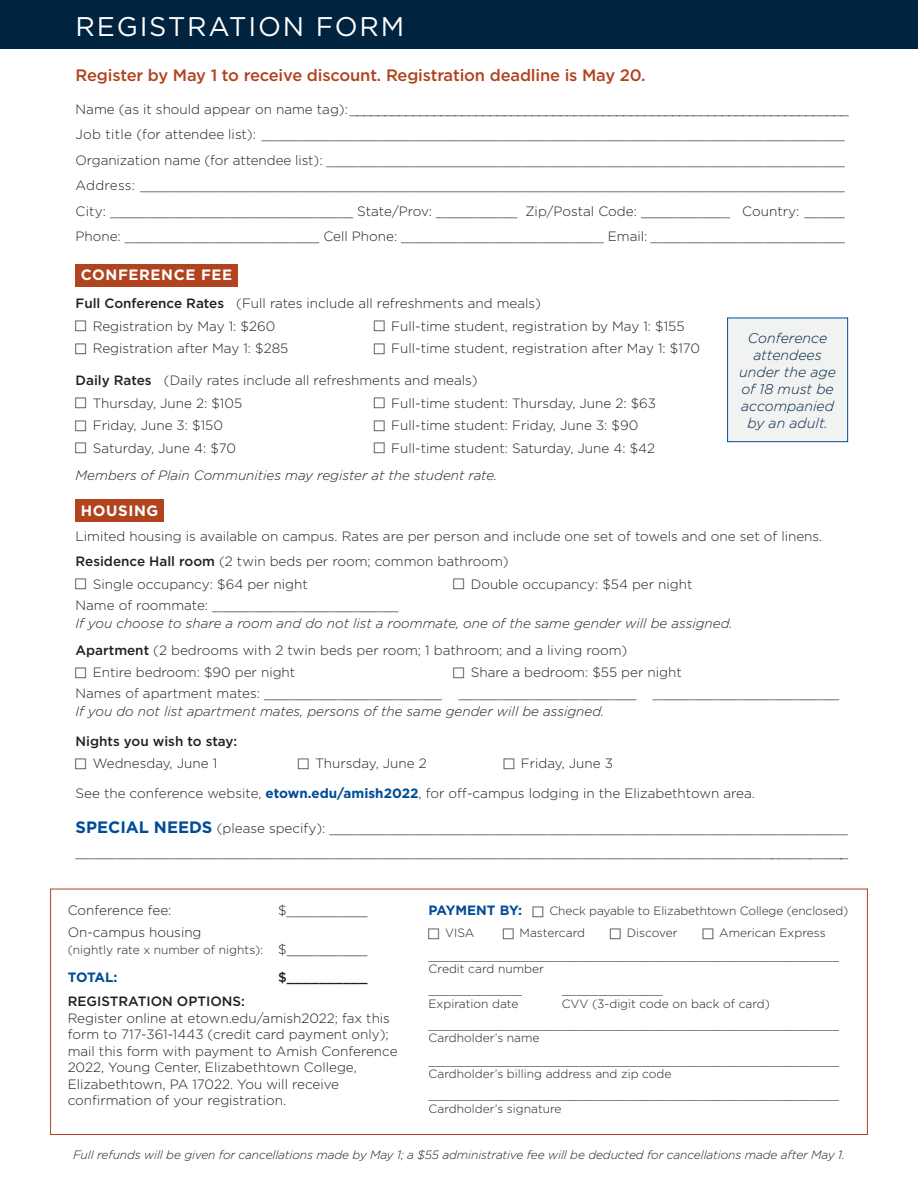
<style>
.page{position:relative;width:918px;height:1188px;background:#fff}
.page>*{position:absolute;margin:0;border:0;box-sizing:border-box;transform-origin:0 0}
.t1{font:27px "Gotham";letter-spacing:.065em;color:#fff}
.t2{font:500 16.5px "Gotham";letter-spacing:-.01em;color:#b1431e}
.t3{font:700 15px "Gotham";letter-spacing:.04em;color:#fff}
.t4{font:italic 300 14.1px/17px "Gotham";color:#002340;text-align:center}
.t5{font:300 13.5px/16.5px "Gotham";color:#231f20}
.t6{font:italic 300 13.5px "Gotham";color:#231f20}
.t7{font:500 13.5px "Gotham";color:#231f20}
.t8{font:700 13.5px "Gotham";color:#004c97}
.t9{font:700 13.5px "Gotham";letter-spacing:-.03em;color:#004c97}
.t10{font:300 12px "Gotham";color:#231f20}
.t11{font:italic 300 12px "Gotham";letter-spacing:-.01em;color:#231f20}
.s1{font-weight:500}
.s2{font-weight:700;color:#004c97}
.s3{font-weight:700;font-size:16.5px;color:#004c97}
.s4{font-size:13.5px}
</style>
<div class="page">
<div style="left:0;top:0;width:918px;height:49px;background:#002340"></div>
<div style="left:50px;top:889px;width:818px;height:246px;border:1px solid #b1431e"></div>
<div style="left:727px;top:318px;width:121px;height:124px;background:#f1f3f2;border:1px solid #004c97"></div>
<div style="left:76px;top:264px;width:162px;height:22px;background:#b1431e"></div>
<div style="left:76px;top:500px;width:88px;height:22px;background:#b1431e"></div>
<p class="t1" style="left:76px;top:9px;width:330px">REGISTRATION FORM</p>
<p class="t2" style="left:76px;top:64px;width:572px">Register by May 1 to receive discount. Registration deadline is May 20.</p>
<p class="t5" style="left:76px;top:100px;width:775px">Name (as it should appear on name tag): _______________________________________________________________________</p>
<p class="t5" style="left:76px;top:126px;width:771px">Job title (for attendee list): ________________________________________________________________________</p>
<p class="t5" style="left:76px;top:151px;width:771px">Organization name (for attendee list): ________________________________________________________________</p>
<p class="t5" style="left:76px;top:172px;width:771px;line-height:25.5px">Address: _______________________________________________________________________________________<br>City: ______________________________ State/Prov: __________ Zip/Postal Code: ___________ Country: _____</p>
<p class="t5" style="left:76px;top:228px;width:771px">Phone: ________________________ Cell Phone: _________________________ Email: ________________________</p>
<p class="t3" style="left:81px;top:265px;width:153px">CONFERENCE FEE</p>
<p class="t5" style="left:76px;top:295px;width:467px"><span class="s1">Full Conference Rates</span> (Full rates include all refreshments and meals)</p>
<p class="t5" style="left:93px;top:317px;width:184px">Registration by May 1: $260</p>
<p class="t5" style="left:391px;top:317px;width:295px">Full-time student, registration by May 1: $155</p>
<p class="t5" style="left:93px;top:340px;width:197px">Registration after May 1: $285</p>
<p class="t5" style="left:391px;top:340px;width:310px">Full-time student, registration after May 1: $170</p>
<p class="t5" style="left:76px;top:372px;width:403px"><span class="s1">Daily Rates</span> (Daily rates include all refreshments and meals)</p>
<p class="t5" style="left:93px;top:395px;width:151px">Thursday, June 2: $105</p>
<p class="t5" style="left:391px;top:395px;width:266px">Full-time student: Thursday, June 2: $63</p>
<p class="t5" style="left:93px;top:417px;width:132px">Friday, June 3: $150</p>
<p class="t5" style="left:391px;top:417px;width:249px">Full-time student: Friday, June 3: $90</p>
<p class="t5" style="left:93px;top:440px;width:145px">Saturday, June 4: $70</p>
<p class="t5" style="left:391px;top:440px;width:265px">Full-time student: Saturday, June 4: $42</p>
<p class="t6" style="left:76px;top:466px;width:423px">Members of Plain Communities may register at the student rate.</p>
<p class="t3" style="left:81px;top:501px;width:79px">HOUSING</p>
<p class="t4" style="left:739px;top:329px;width:98px">Conference attendees under the age of 18 must be accompanied by an adult.</p>
<p class="t5" style="left:76px;top:528px;width:748px">Limited housing is available on campus. Rates are per person and include one set of towels and one set of linens.</p>
<p class="t5" style="left:76px;top:553px;width:435px"><span class="s1">Residence Hall room</span> (2 twin beds per room; common bathroom)</p>
<p class="t5" style="left:93px;top:575px;width:217px">Single occupancy: $64 per night</p>
<p class="t5" style="left:471px;top:575px;width:223px">Double occupancy: $54 per night</p>
<p class="t5" style="left:76px;top:596px;width:324px">Name of roommate: _______________________</p>
<p class="t6" style="left:76px;top:614px;width:659px">If you choose to share a room and do not list a roommate, one of the same gender will be assigned.</p>
<p class="t5" style="left:76px;top:641px;width:553px"><span class="s1">Apartment</span> (2 bedrooms with 2 twin beds per room; 1 bathroom; and a living room)</p>
<p class="t5" style="left:93px;top:664px;width:204px">Entire bedroom: $90 per night</p>
<p class="t5" style="left:471px;top:664px;width:212px">Share a bedroom: $55 per night</p>
<p class="t5" style="left:76px;top:685px;width:765px">Names of apartment mates: ______________________ ______________________ _______________________</p>
<p class="t6" style="left:76px;top:703px;width:530px">If you do not list apartment mates, persons of the same gender will be assigned.</p>
<p class="t7" style="left:76px;top:732px;width:163px">Nights you wish to stay:</p>
<p class="t5" style="left:93px;top:755px;width:126px">Wednesday, June 1</p>
<p class="t5" style="left:315px;top:755px;width:113px">Thursday, June 2</p>
<p class="t5" style="left:521px;top:755px;width:94px">Friday, June 3</p>
<p class="t5" style="left:76px;top:785px;width:681px">See the conference website, <span class="s2">etown.edu/amish2022</span>, for off-campus lodging in the Elizabethtown area.</p>
<p class="t5" style="left:76px;top:816px;width:774px;line-height:24px"><span class="s3">SPECIAL NEEDS</span> (please specify): ________________________________________________________________ ________________________________________________________________________________________________</p>
<p class="t5" style="left:68px;top:901px;width:105px">Conference fee:</p>
<p class="t5" style="left:278px;top:901px;width:91px">$__________</p>
<p class="t5" style="left:68px;top:924px;width:135px">On-campus housing</p>
<p class="t10" style="left:68px;top:942px;width:302px">(nightly rate x number of nights): <span class="s4">$__________</span></p>
<p class="t9" style="left:68px;top:968px;width:51px">TOTAL:</p>
<p class="t7" style="left:278px;top:968px;width:91px">$__________</p>
<p class="t7" style="left:68px;top:992px;width:179px">REGISTRATION OPTIONS:</p>
<p class="t5" style="left:68px;top:1009px;width:331px">Register online at etown.edu/amish2022; fax this form to 717-361-1443 (credit card payment only); mail this form with payment to Amish Conference 2022, Young Center, Elizabethtown College, Elizabethtown, PA 17022. You will receive confirmation of your registration.</p>
<p class="t8" style="left:429px;top:901px;width:95px">PAYMENT BY:</p>
<p class="t10" style="left:549px;top:903px;width:300px">Check payable to Elizabethtown College (enclosed)</p>
<p class="t10" style="left:445px;top:925px;width:31px">VISA</p>
<p class="t10" style="left:520px;top:925px;width:67px">Mastercard</p>
<p class="t10" style="left:627px;top:925px;width:52px">Discover</p>
<p class="t10" style="left:719px;top:925px;width:108px">American Express</p>
<p class="t10" style="left:429px;top:948px;width:412px">_________________________________________________________</p>
<p class="t10" style="left:429px;top:961px;width:117px">Credit card number</p>
<p class="t10" style="left:429px;top:982px;width:95px">_____________</p>
<p class="t10" style="left:562px;top:982px;width:102px">______________</p>
<p class="t10" style="left:429px;top:996px;width:91px">Expiration date</p>
<p class="t10" style="left:562px;top:996px;width:210px">CVV (3-digit code on back of card)</p>
<p class="t10" style="left:429px;top:1017px;width:412px">_________________________________________________________</p>
<p class="t10" style="left:429px;top:1030px;width:112px">Cardholder’s name</p>
<p class="t10" style="left:429px;top:1053px;width:412px">_________________________________________________________</p>
<p class="t10" style="left:429px;top:1066px;width:244px">Cardholder’s billing address and zip code</p>
<p class="t10" style="left:429px;top:1087px;width:412px">_________________________________________________________</p>
<p class="t10" style="left:429px;top:1101px;width:135px">Cardholder’s signature</p>
<p class="t11" style="left:73px;top:1148px;width:773px">Full refunds will be given for cancellations made by May 1; a $55 administrative fee will be deducted for cancellations made after May 1.</p>
</div>
